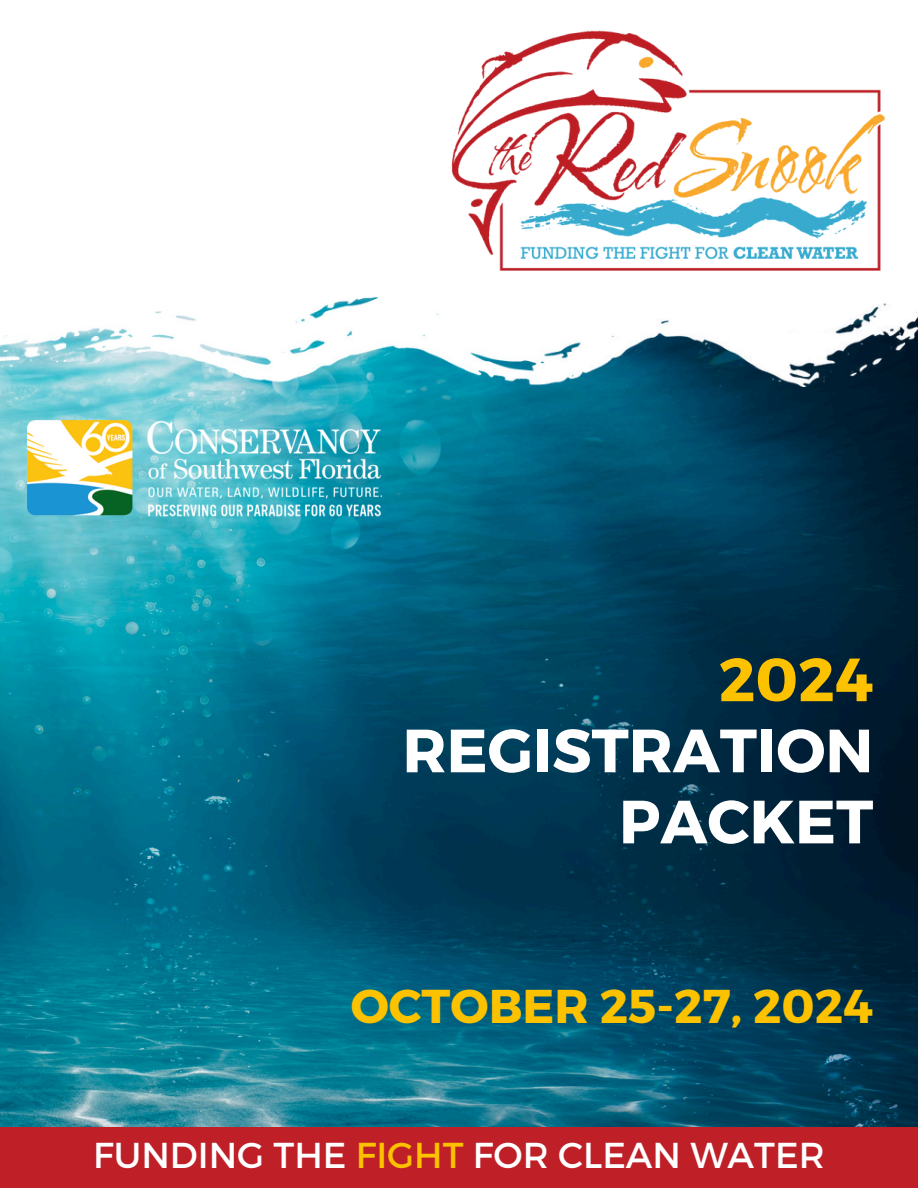
<style>
.page{position:relative;width:918px;height:1188px;background:#fff}
.page>*{position:absolute;margin:0;border:0;box-sizing:border-box;transform-origin:0 0}
.t1{font:700 60.9px/71.1px "Montserrat";color:#fff;text-align:right}
.t2{font:700 60.9px "Montserrat";color:#fcc200}
.t3{font:700 47.4px "Montserrat";color:#fcc200}
.t4{font:36px "Montserrat";color:#fff}
.s1{color:#fcc200}
</style>
<div class="page">
<img style="left:0;top:387px;width:918px;height:740px">
<img style="left:0;top:311px;width:918px;height:76px">
<svg style="left:0;top:336px;width:35px;height:11px"></svg>
<svg style="left:0;top:297px;width:413px;height:39px"></svg>
<svg style="left:393px;top:297px;width:513px;height:37px"></svg>
<div style="left:891px;top:256px;width:27px;height:52px;background:#fff"></div>
<img style="left:451px;top:30px;width:434px;height:241px">
<img style="left:27px;top:420px;width:355px;height:99px">
<div style="left:0;top:1127px;width:918px;height:61px;background:#bf2027"></div>
<h1 class="t2" style="left:719px;top:642px;width:156px">2024</h1>
<h1 class="t1" style="left:402px;top:716px;width:472px">REGISTRATION<br>PACKET</h1>
<h2 class="t3" style="left:351px;top:977px;width:524px">OCTOBER 25-27, 2024</h2>
<p class="t4" style="left:93px;top:1133px;width:733px">FUNDING THE <span class="s1">FIGHT</span> FOR CLEAN WATER</p>
</div>
